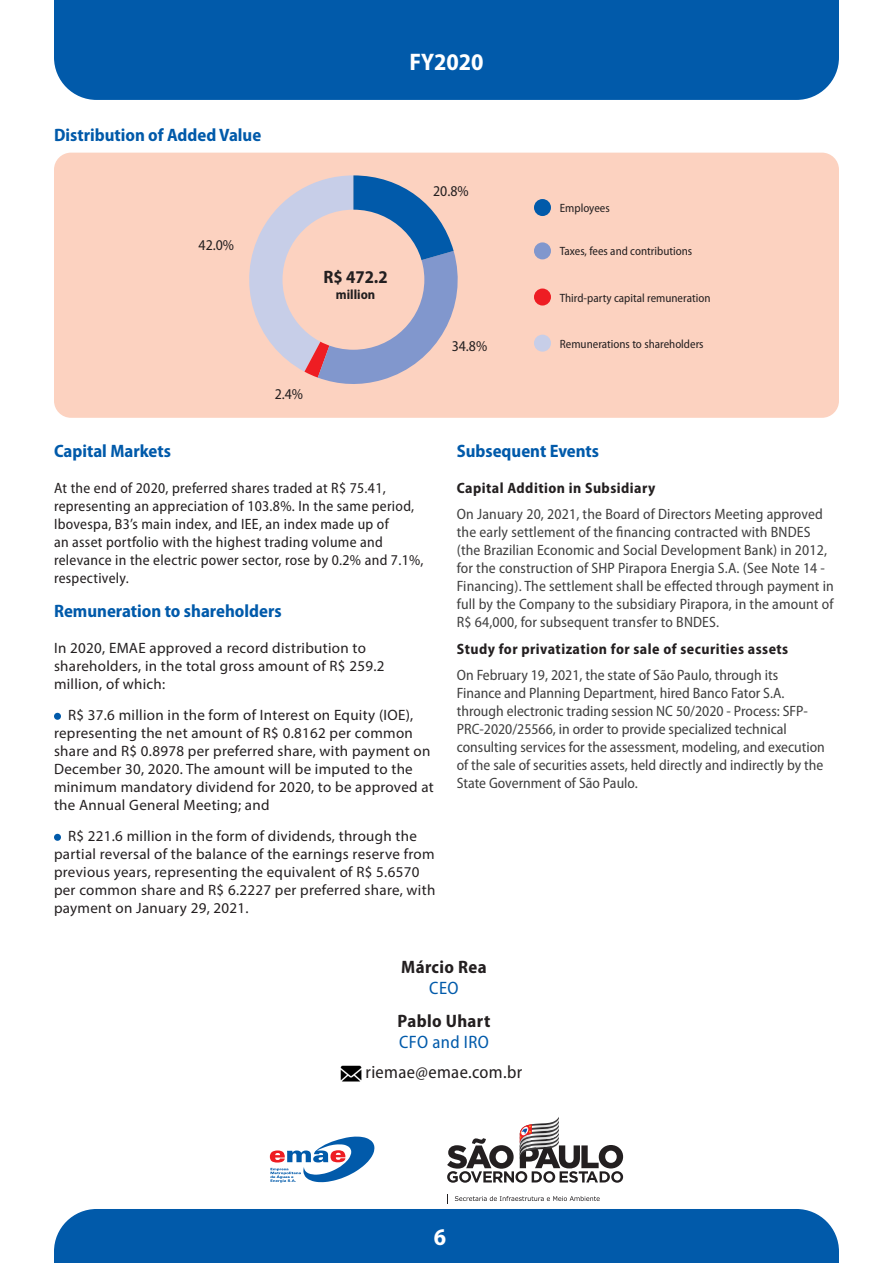
<style>
.page{position:relative;width:893px;height:1263px;background:#fff}
.page>*{position:absolute;margin:0;border:0;box-sizing:border-box;transform-origin:0 0}
.t1{font:700 semi-condensed 24px "Myriad Pro";color:#fff}
.t2{font:700 semi-condensed 18px "Myriad Pro";color:#015aaa}
.t3{font:semi-condensed 18px/30px "Myriad Pro";letter-spacing:.02em;color:#231f20;text-align:center}
.t4{font:700 semi-condensed 18px "Myriad Pro";letter-spacing:.02em;color:#231f20}
.t5{font:semi-condensed 18px "Myriad Pro";color:#015aaa}
.t6{font:semi-condensed 15px/18px "Myriad Pro";color:#404040}
.t7{font:15px/18px "Myriad Pro";letter-spacing:.02em;color:#231f20}
.t8{font:semi-condensed 15px/18px "Myriad Pro";letter-spacing:.02em;color:#231f20}
.t9{font:700 semi-condensed 15px "Myriad Pro";letter-spacing:.03em;color:#231f20}
.t10{font:700 semi-condensed 13.5px "Myriad Pro";color:#231f20}
.t11{font:semi-condensed 12px "Myriad Pro";color:#231f20}
.s1{color:#015aaa}
</style>
<div class="page">
<div style="left:54px;top:0;width:785px;height:100px;background:#015aaa"></div>
<div style="left:54px;top:153px;width:785px;height:265px;background:#fcd2c0;border-radius:17px"></div>
<svg style="left:249px;top:175px;width:209px;height:209px"></svg>
<div style="left:282px;top:210px;width:142px;height:140px;background:#fcd2c0;border-radius:50%"></div>
<div style="left:534px;top:199px;width:17px;height:17px;background:#015aaa;border-radius:50%"></div>
<div style="left:534px;top:242px;width:17px;height:17px;background:#8197cd;border-radius:50%"></div>
<div style="left:534px;top:288px;width:17px;height:18px;background:#ee1d23;border-radius:50%"></div>
<div style="left:534px;top:335px;width:17px;height:17px;background:#c7cee8;border-radius:50%"></div>
<div style="left:54px;top:713px;width:7px;height:7px;background:#015aaa;border-radius:50%"></div>
<div style="left:54px;top:834px;width:7px;height:7px;background:#015aaa;border-radius:50%"></div>
<img style="left:340px;top:1065px;width:22px;height:17px">
<svg style="left:270px;top:1136px;width:104px;height:46px"></svg>
<svg style="left:447px;top:1117px;width:176px;height:66px"></svg>
<svg style="left:54px;top:1194px;width:785px;height:69px"></svg>
<p class="t2" style="left:54px;top:123px;width:209px">Distribution of Added Value</p>
<p class="t8" style="left:199px;top:236px;width:37px">42.0%</p>
<p class="t4" style="left:323px;top:265px;width:66px">R$ 472.2</p>
<p class="t10" style="left:336px;top:286px;width:41px">million</p>
<p class="t8" style="left:275px;top:385px;width:30px">2.4%</p>
<h1 class="t1" style="left:409px;top:46px;width:76px">FY2020</h1>
<p class="t8" style="left:433px;top:182px;width:37px">20.8%</p>
<p class="t8" style="left:452px;top:337px;width:37px">34.8%</p>
<p class="t11" style="left:560px;top:201px;width:51px">Employees</p>
<p class="t11" style="left:560px;top:244px;width:134px">Taxes, fees and contributions</p>
<p class="t11" style="left:560px;top:290px;width:152px">Third-party capital remuneration</p>
<p class="t11" style="left:560px;top:336px;width:145px">Remunerations to shareholders</p>
<p class="t2" style="left:54px;top:439px;width:119px">Capital Markets</p>
<p class="t8" style="left:54px;top:479px;width:371px">At the end of 2020, preferred shares traded at R$ 75.41, representing an appreciation of 103.8%. In the same period, Ibovespa, B3’s main index, and IEE, an index made up of<br>an asset portfolio with the highest trading volume and relevance in the electric power sector, rose by 0.2% and 7.1%, respectively.</p>
<p class="t2" style="left:54px;top:599px;width:229px">Remuneration to shareholders</p>
<p class="t7" style="left:54px;top:638px;width:332px">In 2020, EMAE approved a record distribution to shareholders, in the total gross amount of R$ 259.2 million, of which:</p>
<p class="t7" style="left:54px;top:705px;width:381px;text-indent:14px">R$ 37.6 million in the form of Interest on Equity (IOE), representing the net amount of R$ 0.8162 per common share and R$ 0.8978 per preferred share, with payment on December 30, 2020. The amount will be imputed to the minimum mandatory dividend for 2020, to be approved at the Annual General Meeting; and</p>
<p class="t7" style="left:54px;top:826px;width:383px;text-indent:14px">R$ 221.6 million in the form of dividends, through the partial reversal of the balance of the earnings reserve from previous years, representing the equivalent of R$ 5.6570 per common share and R$ 6.2227 per preferred share, with payment on January 29, 2021.</p>
<p class="t2" style="left:457px;top:439px;width:144px">Subsequent Events</p>
<p class="t9" style="left:457px;top:478px;width:200px">Capital Addition in Subsidiary</p>
<p class="t6" style="left:457px;top:505px;width:379px">On January 20, 2021, the Board of Directors Meeting approved the early settlement of the financing contracted with BNDES (the Brazilian Economic and Social Development Bank) in 2012, for the construction of SHP Pirapora Energia S.A. (See Note 14 - Financing). The settlement shall be effected through payment in full by the Company to the subsidiary Pirapora, in the amount of R$ 64,000, for subsequent transfer to BNDES.</p>
<p class="t9" style="left:457px;top:639px;width:333px">Study for privatization for sale of securities assets</p>
<p class="t6" style="left:457px;top:666px;width:369px">On February 19, 2021, the state of São Paulo, through its Finance and Planning Department, hired Banco Fator S.A. through electronic trading session NC 50/2020 - Process: SFP-PRC-2020/25566, in order to provide specialized technical consulting services for the assessment, modeling, and execution of the sale of securities assets, held directly and indirectly by the State Government of São Paulo.</p>
<p class="t4" style="left:401px;top:955px;width:87px">Márcio Rea</p>
<p class="t5" style="left:429px;top:976px;width:31px">CEO</p>
<p class="t4" style="left:398px;top:1010px;width:94px">Pablo Uhart</p>
<p class="t3" style="left:366px;top:1027px;width:158px"><span class="s1">CFO and IRO </span>riemae@emae.com.br</p>
<h1 class="t1" style="left:434px;top:1221px;width:14px">6</h1>
</div>
